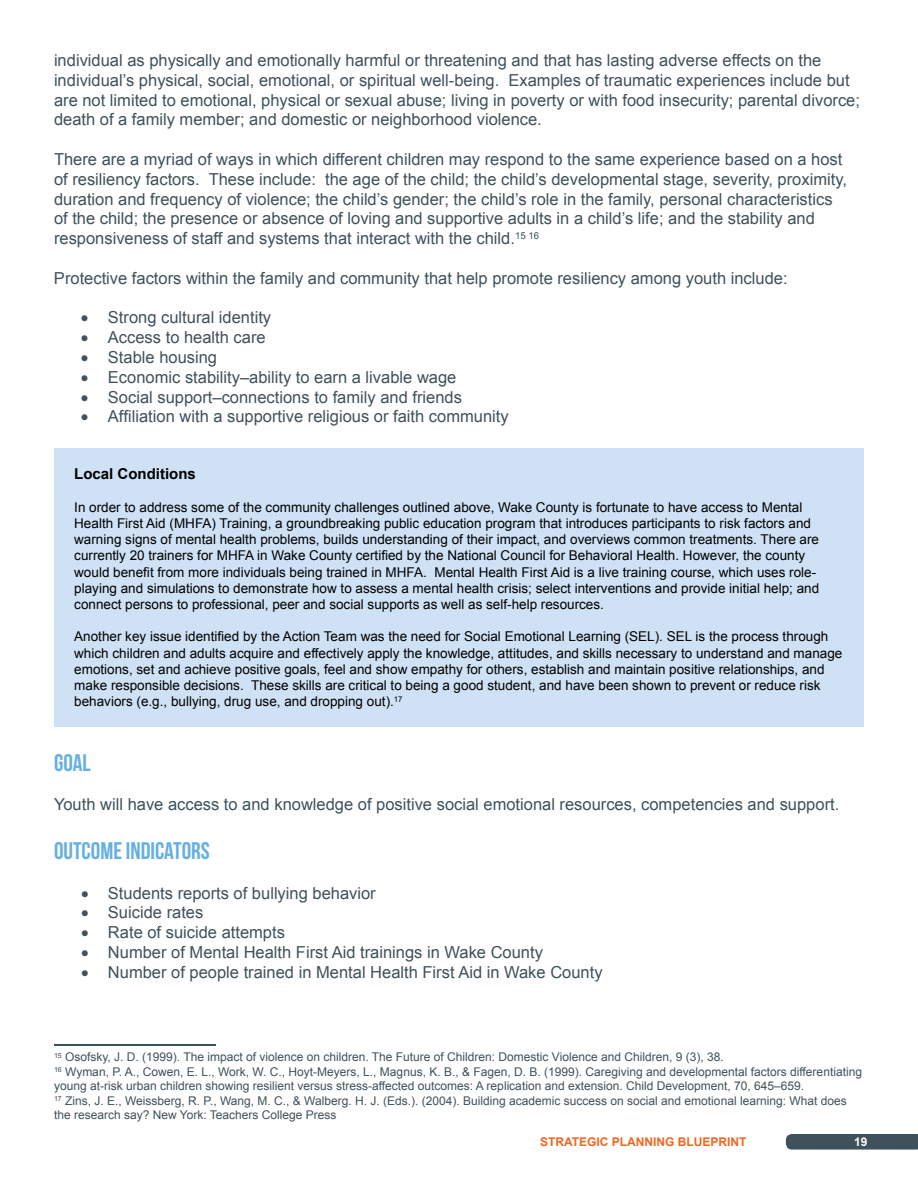
<style>
.page{position:relative;width:918px;height:1188px;background:#fff}
.page>*{position:absolute;margin:0;border:0;box-sizing:border-box;transform-origin:0 0}
.t1{font:24px "Bebas Neue";color:#66b0e1}
.t2{font:16.5px/19.8px "Arial";color:#3f515a}
.t3{font:700 15px "Arial";color:#000}
.t4{font:13.5px/16.2px "Arial";color:#000}
.t5{font:12px/14.4px "Arial";color:#3f515a}
.t6{font:700 12px "Arial";color:#f26522}
.t7{font:700 12px "Arial";color:#fff}
</style>
<div class="page">
<svg style="left:786px;top:1134px;width:132px;height:16px;background:#45565f"></svg>
<div style="left:54px;top:448px;width:810px;height:278px;background:#cfe2f5"></div>
<svg style="left:54px;top:1044px;width:162px;height:2px"></svg>
<p class="t2" style="left:54px;top:50px;width:808px">individual as physically and emotionally harmful or threatening and that has lasting adverse effects on the individual’s physical, social, emotional, or spiritual well-being. Examples of traumatic experiences include but are not limited to emotional, physical or sexual abuse; living in poverty or with food insecurity; parental divorce; death of a family member; and domestic or neighborhood violence.</p>
<p class="t2" style="left:54px;top:149px;width:795px">There are a myriad of ways in which different children may respond to the same experience based on a host of resiliency factors. These include: the age of the child; the child’s developmental stage, severity, proximity, duration and frequency of violence; the child’s gender; the child’s role in the family, personal characteristics of the child; the presence or absence of loving and supportive adults in a child’s life; and the stability and responsiveness of staff and systems that interact with the child.<sup>15</sup> <sup>16</sup></p>
<p class="t2" style="left:54px;top:268px;width:735px">Protective factors within the family and community that help promote resiliency among youth include:</p>
<p class="t2" style="left:81px;top:308px;width:192px">• Strong cultural identity</p>
<p class="t2" style="left:81px;top:328px;width:186px">• Access to health care</p>
<p class="t2" style="left:81px;top:347px;width:138px">• Stable housing</p>
<p class="t2" style="left:81px;top:367px;width:377px">• Economic stability–ability to earn a livable wage</p>
<p class="t2" style="left:81px;top:387px;width:382px">• Social support–connections to family and friends</p>
<p class="t2" style="left:81px;top:407px;width:429px">• Affiliation with a supportive religious or faith community</p>
<p class="t3" style="left:74px;top:464px;width:123px">Local Conditions</p>
<p class="t4" style="left:74px;top:499px;width:747px">In order to address some of the community challenges outlined above, Wake County is fortunate to have access to Mental Health First Aid (MHFA) Training, a groundbreaking public education program that introduces participants to risk factors and warning signs of mental health problems, builds understanding of their impact, and overviews common treatments. There are currently 20 trainers for MHFA in Wake County certified by the National Council for Behavioral Health. However, the county would benefit from more individuals being trained in MHFA. Mental Health First Aid is a live training course, which uses role&shy;playing and simulations to demonstrate how to assess a mental health crisis; select interventions and provide initial help; and connect persons to professional, peer and social supports as well as self-help resources.</p>
<p class="t4" style="left:74px;top:629px;width:770px">Another key issue identified by the Action Team was the need for Social Emotional Learning (SEL). SEL is the process through which children and adults acquire and effectively apply the knowledge, attitudes, and skills necessary to understand and manage emotions, set and achieve positive goals, feel and show empathy for others, establish and maintain positive relationships, and make responsible decisions. These skills are critical to being a good student, and have been shown to prevent or reduce risk behaviors (e.g., bullying, drug use, and dropping out).<sup>17</sup></p>
<h1 class="t1" style="left:54px;top:749px;width:38px">GOAL</h1>
<p class="t2" style="left:54px;top:795px;width:787px">Youth will have access to and knowledge of positive social emotional resources, competencies and support.</p>
<h1 class="t1" style="left:54px;top:838px;width:157px">OUTCOME INDICATORS</h1>
<p class="t2" style="left:81px;top:883px;width:296px">• Students reports of bullying behavior</p>
<p class="t2" style="left:81px;top:903px;width:124px">• Suicide rates</p>
<p class="t2" style="left:81px;top:923px;width:205px">• Rate of suicide attempts</p>
<p class="t2" style="left:81px;top:943px;width:463px">• Number of Mental Health First Aid trainings in Wake County</p>
<p class="t2" style="left:81px;top:962px;width:523px">• Number of people trained in Mental Health First Aid in Wake County</p>
<p class="t5" style="left:54px;top:1050px;width:810px"><sup>15</sup> Osofsky, J. D. (1999). The impact of violence on children. The Future of Children: Domestic Violence and Children, 9 (3), 38.<br><sup>16</sup> Wyman, P. A., Cowen, E. L., Work, W. C., Hoyt-Meyers, L., Magnus, K. B., &amp; Fagen, D. B. (1999). Caregiving and developmental factors differentiating young at-risk urban children showing resilient versus stress-affected outcomes: A replication and extension. Child Development, 70, 645–659.<br><sup>17</sup> Zins, J. E., Weissberg, R. P., Wang, M. C., &amp; Walberg. H. J. (Eds.). (2004). Building academic success on social and emotional learning: What does the research say? New York: Teachers College Press</p>
<p class="t6" style="left:540px;top:1134px;width:208px">STRATEGIC PLANNING BLUEPRINT</p>
<p class="t7" style="left:854px;top:1134px;width:15px">19</p>
</div>
